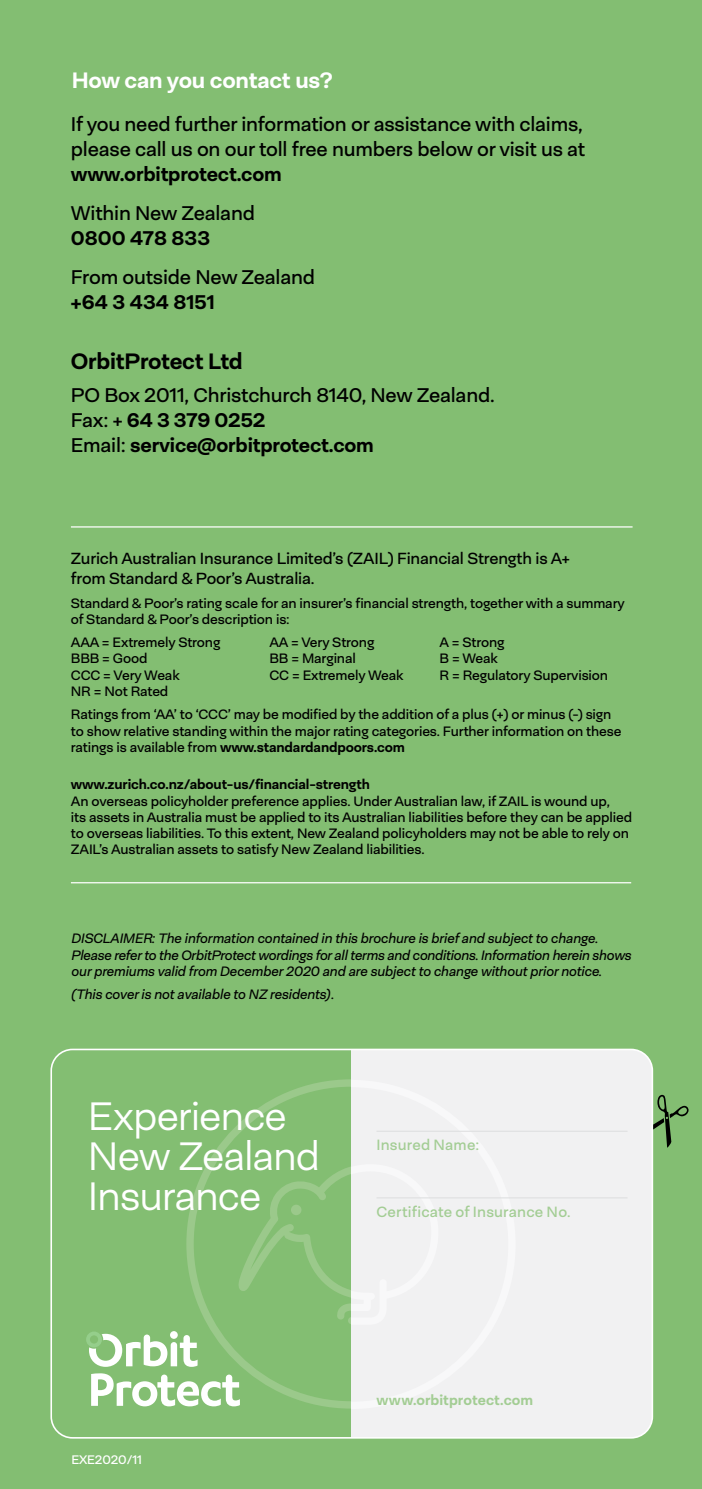
<style>
.page{position:relative;width:702px;height:1489px;background:#fff}
.page>*{position:absolute;margin:0;border:0;box-sizing:border-box;transform-origin:0 0}
.t1{font:300 40px/40px "Neogrotesk Ess";letter-spacing:-.025em;color:#fff}
.t2{font:700 22.5px "Neogrotesk Ess";letter-spacing:-.01em;color:#fff}
.t3{font:700 22.5px "Neogrotesk Ess";letter-spacing:-.01em;color:#000}
.t4{font:20px/25px "Neogrotesk Ess";letter-spacing:-.01em;color:#000}
.t5{font:700 20px "Neogrotesk Ess";letter-spacing:-.01em;color:#000}
.t6{font:16.25px/20px "Neogrotesk Ess";letter-spacing:-.01em;color:#000}
.t7{font:15px "Neogrotesk Ess";letter-spacing:.01em;color:#a3cd94}
.t8{font:700 14.5px "Neogrotesk Ess";letter-spacing:.005em;color:#a3cd94}
.t9{font:13.75px/16.2px "Neogrotesk Ess";letter-spacing:-.01em;color:#000}
.t10{font:italic 13.75px/16.2px "Neogrotesk Ess";letter-spacing:-.01em;color:#000}
.t11{font:700 13.75px "Neogrotesk Ess";letter-spacing:-.01em;color:#000}
.t12{font:12.5px "Neogrotesk Ess";letter-spacing:-.01em;color:#fff}
.s1{font-weight:700}
</style>
<div class="page">
<div style="left:0;top:0;width:702px;height:1488px;background:#83be72"></div>
<div style="left:51px;top:1049px;width:601px;height:388px;background:#f1f1f2;border-radius:21px"></div>
<svg style="left:653px;top:1094px;width:35px;height:53px"></svg>
<div style="left:52px;top:1050px;width:299px;height:386px;background:#83be72"></div>
<svg style="left:186px;top:1079px;width:165px;height:329px;background:#86bf75"></svg>
<svg style="left:91px;top:1373px;width:149px;height:33px"></svg>
<svg style="left:86px;top:1330px;width:111px;height:36px"></svg>
<hr style="left:376px;top:1130px;width:251px;height:1px;background:#dcddde">
<hr style="left:376px;top:1197px;width:251px;height:1px;background:#dcddde">
<hr style="left:71px;top:526px;width:561px;height:1px;background:#fff">
<hr style="left:71px;top:882px;width:560px;height:1px;background:#fff">
<h2 class="t2" style="left:72px;top:66px;width:262px">How can you contact us?</h2>
<h3 class="t4" style="left:71px;top:111px;width:516px">If you need further information or assistance with claims, please call us on our toll free numbers below or visit us at</h3>
<h3 class="t5" style="left:71px;top:161px;width:212px">www.orbitprotect.com</h3>
<h3 class="t4" style="left:71px;top:200px;width:185px">Within New Zealand</h3>
<h3 class="t5" style="left:71px;top:225px;width:141px">0800 478 833</h3>
<h3 class="t4" style="left:71px;top:264px;width:246px">From outside New Zealand</h3>
<h3 class="t5" style="left:71px;top:289px;width:145px">+64 3 434 8151</h3>
<h2 class="t3" style="left:71px;top:347px;width:173px">OrbitProtect Ltd</h2>
<h3 class="t4" style="left:71px;top:382px;width:425px">PO Box 2011, Christchurch 8140, New Zealand.<br>Fax: + <span class="s1">64 3 379 0252<br></span>Email: <span class="s1">service@orbitprotect.com</span></h3>
<p class="t6" style="left:71px;top:548px;width:500px">Zurich Australian Insurance Limited’s (ZAIL) Financial Strength is A+ from Standard &amp; Poor’s Australia.</p>
<p class="t9" style="left:71px;top:594px;width:555px">Standard &amp; Poor’s rating scale for an insurer’s financial strength, together with a summary of Standard &amp; Poor’s description is:</p>
<p class="t9" style="left:71px;top:634px;width:151px">AAA = Extremely Strong</p>
<p class="t9" style="left:269px;top:634px;width:106px">AA = Very Strong</p>
<p class="t9" style="left:439px;top:634px;width:66px">A = Strong</p>
<p class="t9" style="left:71px;top:650px;width:78px">BBB = Good</p>
<p class="t9" style="left:269px;top:650px;width:88px">BB = Marginal</p>
<p class="t9" style="left:439px;top:650px;width:60px">B = Weak</p>
<p class="t9" style="left:71px;top:666px;width:110px">CCC = Very Weak</p>
<p class="t9" style="left:269px;top:666px;width:136px">CC = Extremely Weak</p>
<p class="t9" style="left:439px;top:666px;width:170px">R = Regulatory Supervision</p>
<p class="t9" style="left:71px;top:679px;width:542px;line-height:23.2px">NR = Not Rated<br>Ratings from ‘AA’ to ‘CCC’ may be modified by the addition of a plus (+) or minus (-) sign</p>
<p class="t9" style="left:71px;top:722px;width:552px">to show relative standing within the major rating categories. Further information on these ratings is available from <span class="s1">www.standardandpoors.com</span></p>
<p class="t11" style="left:71px;top:775px;width:300px">www.zurich.co.nz/about-us/financial-strength</p>
<p class="t9" style="left:71px;top:792px;width:562px">An overseas policyholder preference applies. Under Australian law, if ZAIL is wound up,<br>its assets in Australia must be applied to its Australian liabilities before they can be applied to overseas liabilities. To this extent, New Zealand policyholders may not be able to rely on ZAIL’s Australian assets to satisfy New Zealand liabilities.</p>
<p class="t10" style="left:71px;top:930px;width:561px">DISCLAIMER: The information contained in this brochure is brief and subject to change.<br>Please refer to the OrbitProtect wordings for all terms and conditions. Information herein shows our premiums valid from December 2020 and are subject to change without prior notice.</p>
<p class="t10" style="left:71px;top:986px;width:264px">(This cover is not available to NZ residents).</p>
<h1 class="t1" style="left:88px;top:1096px;width:234px">Experience<br>New Zealand<br>Insurance</h1>
<p class="t7" style="left:376px;top:1135px;width:104px">Insured Name:</p>
<p class="t7" style="left:376px;top:1201px;width:196px">Certificate of Insurance No.</p>
<p class="t12" style="left:71px;top:1451px;width:72px">EXE2020/11</p>
<p class="t8" style="left:376px;top:1390px;width:158px">www.orbitprotect.com</p>
</div>
